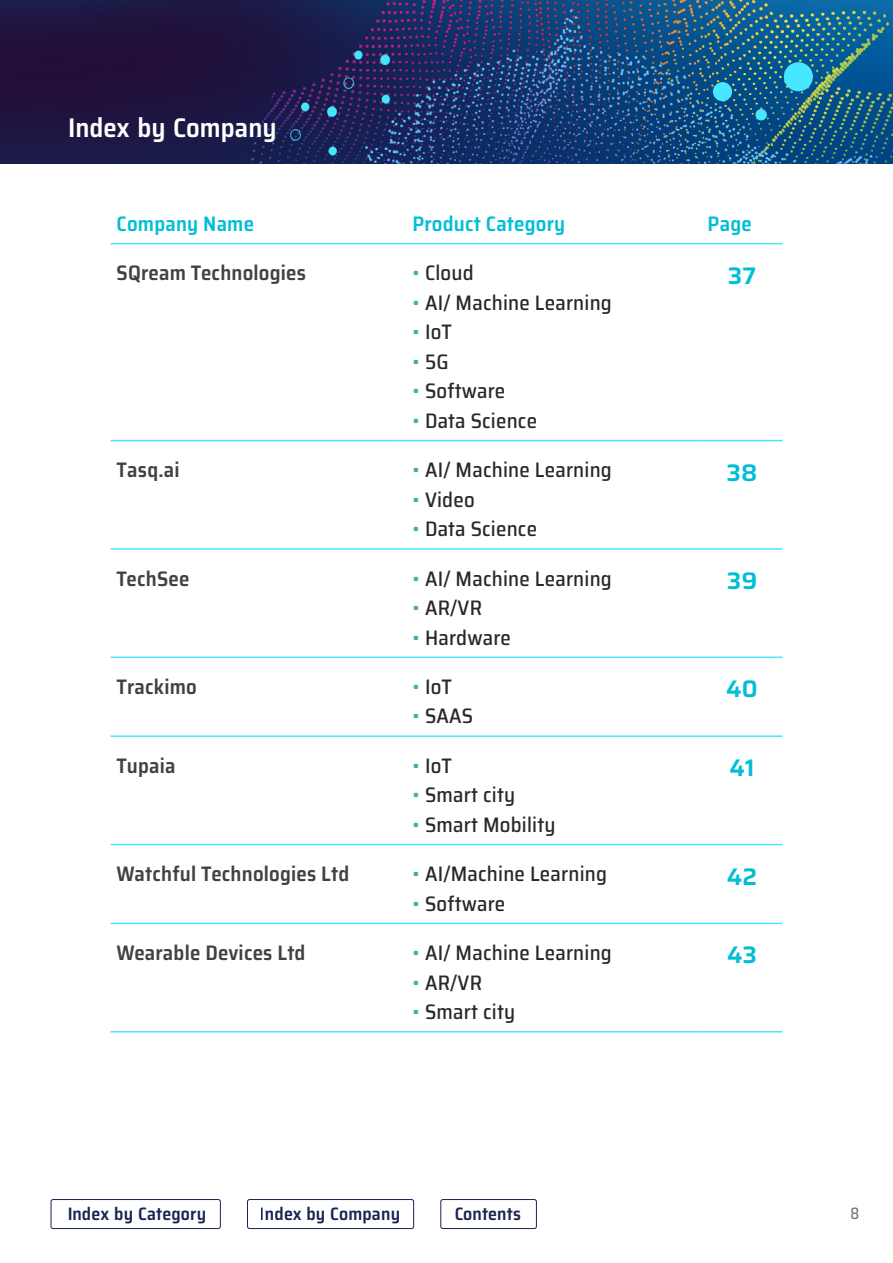
<style>
.page{position:relative;width:893px;height:1263px;background:#fff}
.page>*{position:absolute;margin:0;border:0;box-sizing:border-box;transform-origin:0 0}
.t1{font:600 semi-condensed 27px "Saira";color:#fff}
.t2{font:600 24px "Saira";color:#00bed6}
.t3{font:500 semi-condensed 21px "Saira";letter-spacing:.01em;color:#292829}
.t4{font:600 semi-condensed 21px "Saira";letter-spacing:.01em;color:#414042}
.t5{font:600 semi-condensed 21px "Saira";letter-spacing:.01em;color:#00bed6}
.t6{font:600 semi-condensed 18px "Saira";letter-spacing:.01em;color:#1a2352}
.t7{font:500 semi-condensed 16.5px "Saira";color:#77787b;scale:.9 1}
.s1{color:#49a9b7}
</style>
<div class="page">
<img style="left:0;top:0;width:245px;height:164px">
<img style="left:245px;top:0;width:648px;height:164px">
<div style="left:713px;top:82px;width:19px;height:19px;background:#47e7ff;border-radius:50%"></div>
<div style="left:755px;top:109px;width:12px;height:11px;background:#47e7ff;border-radius:50%"></div>
<div style="left:784px;top:62px;width:29px;height:29px;background:#47e7ff;border-radius:50%"></div>
<div style="left:51px;top:1199px;width:170px;height:30px;border:1px solid #1a2352;border-radius:2px"></div>
<div style="left:247px;top:1199px;width:167px;height:30px;border:1px solid #1a2352;border-radius:2px"></div>
<div style="left:440px;top:1199px;width:97px;height:30px;border:1px solid #1a2352;border-radius:2px"></div>
<hr style="left:111px;top:440px;width:289px;height:1px;background:#47e7ff">
<hr style="left:400px;top:440px;width:302px;height:1px;background:#47e7ff">
<hr style="left:702px;top:440px;width:80px;height:1px;background:#47e7ff">
<hr style="left:111px;top:548px;width:289px;height:2px;background:#47e7ff">
<hr style="left:400px;top:548px;width:302px;height:2px;background:#47e7ff">
<hr style="left:702px;top:548px;width:80px;height:2px;background:#47e7ff">
<hr style="left:111px;top:656px;width:289px;height:2px;background:#47e7ff">
<hr style="left:400px;top:656px;width:302px;height:2px;background:#47e7ff">
<hr style="left:702px;top:656px;width:80px;height:2px;background:#47e7ff">
<hr style="left:111px;top:735px;width:289px;height:2px;background:#47e7ff">
<hr style="left:400px;top:735px;width:302px;height:2px;background:#47e7ff">
<hr style="left:702px;top:735px;width:80px;height:2px;background:#47e7ff">
<hr style="left:111px;top:844px;width:289px;height:1px;background:#47e7ff">
<hr style="left:400px;top:844px;width:302px;height:1px;background:#47e7ff">
<hr style="left:702px;top:844px;width:80px;height:1px;background:#47e7ff">
<hr style="left:111px;top:923px;width:289px;height:1px;background:#47e7ff">
<hr style="left:400px;top:923px;width:302px;height:1px;background:#47e7ff">
<hr style="left:702px;top:923px;width:80px;height:1px;background:#47e7ff">
<hr style="left:111px;top:1031px;width:289px;height:1px;background:#47e7ff">
<hr style="left:400px;top:1031px;width:302px;height:1px;background:#47e7ff">
<hr style="left:702px;top:1031px;width:80px;height:1px;background:#47e7ff">
<hr style="left:111px;top:243px;width:289px;height:1px;background:#47e7ff">
<hr style="left:400px;top:243px;width:302px;height:1px;background:#47e7ff">
<hr style="left:702px;top:243px;width:80px;height:1px;background:#47e7ff">
<p class="t1" style="left:68px;top:107px;width:210px">Index by Company</p>
<p class="t5" style="left:117px;top:208px;width:139px">Company Name</p>
<p class="t5" style="left:412px;top:208px;width:154px">Product Category</p>
<p class="t5" style="left:708px;top:208px;width:46px">Page</p>
<p class="t4" style="left:117px;top:257px;width:191px">SQream Technologies</p>
<p class="t3" style="left:412px;top:257px;width:63px"><span class="s1">•</span> Cloud</p>
<p class="t3" style="left:412px;top:287px;width:201px"><span class="s1">•</span> AI/ Machine Learning</p>
<p class="t3" style="left:412px;top:316px;width:41px"><span class="s1">•</span> IoT</p>
<p class="t3" style="left:412px;top:346px;width:38px"><span class="s1">•</span> 5G</p>
<p class="t3" style="left:412px;top:375px;width:94px"><span class="s1">•</span> Software</p>
<p class="t3" style="left:412px;top:405px;width:126px"><span class="s1">•</span> Data Science</p>
<p class="t2" style="left:728px;top:257px;width:30px">37</p>
<p class="t4" style="left:117px;top:454px;width:65px">Tasq.ai</p>
<p class="t3" style="left:412px;top:454px;width:201px"><span class="s1">•</span> AI/ Machine Learning</p>
<p class="t3" style="left:412px;top:484px;width:64px"><span class="s1">•</span> Video</p>
<p class="t3" style="left:412px;top:513px;width:126px"><span class="s1">•</span> Data Science</p>
<p class="t4" style="left:117px;top:562px;width:74px">TechSee</p>
<p class="t3" style="left:412px;top:562px;width:201px"><span class="s1">•</span> AI/ Machine Learning</p>
<p class="t3" style="left:412px;top:592px;width:71px"><span class="s1">•</span> AR/VR</p>
<p class="t3" style="left:412px;top:621px;width:100px"><span class="s1">•</span> Hardware</p>
<p class="t4" style="left:117px;top:671px;width:82px">Trackimo</p>
<p class="t3" style="left:412px;top:671px;width:41px"><span class="s1">•</span> IoT</p>
<p class="t3" style="left:412px;top:700px;width:62px"><span class="s1">•</span> SAAS</p>
<p class="t4" style="left:117px;top:749px;width:61px">Tupaia</p>
<p class="t3" style="left:412px;top:750px;width:41px"><span class="s1">•</span> IoT</p>
<p class="t3" style="left:412px;top:779px;width:104px"><span class="s1">•</span> Smart city</p>
<p class="t3" style="left:412px;top:809px;width:145px"><span class="s1">•</span> Smart Mobility</p>
<p class="t4" style="left:117px;top:858px;width:234px">Watchful Technologies Ltd</p>
<p class="t3" style="left:412px;top:858px;width:196px"><span class="s1">•</span> AI/Machine Learning</p>
<p class="t3" style="left:412px;top:887px;width:94px"><span class="s1">•</span> Software</p>
<p class="t4" style="left:117px;top:937px;width:190px">Wearable Devices Ltd</p>
<p class="t3" style="left:412px;top:937px;width:201px"><span class="s1">•</span> AI/ Machine Learning</p>
<p class="t3" style="left:412px;top:966px;width:71px"><span class="s1">•</span> AR/VR</p>
<p class="t3" style="left:412px;top:996px;width:104px"><span class="s1">•</span> Smart city</p>
<p class="t2" style="left:727px;top:454px;width:32px">38</p>
<p class="t2" style="left:727px;top:562px;width:32px">39</p>
<p class="t2" style="left:726px;top:670px;width:33px">40</p>
<p class="t2" style="left:730px;top:749px;width:26px">41</p>
<p class="t2" style="left:727px;top:858px;width:32px">42</p>
<p class="t2" style="left:727px;top:936px;width:32px">43</p>
<p class="t6" style="left:67px;top:1200px;width:140px">Index by Category</p>
<p class="t6" style="left:260px;top:1200px;width:142px">Index by Company</p>
<p class="t6" style="left:454px;top:1200px;width:69px">Contents</p>
<p class="t7" style="left:851px;top:1200px;width:11px">8</p>
</div>
